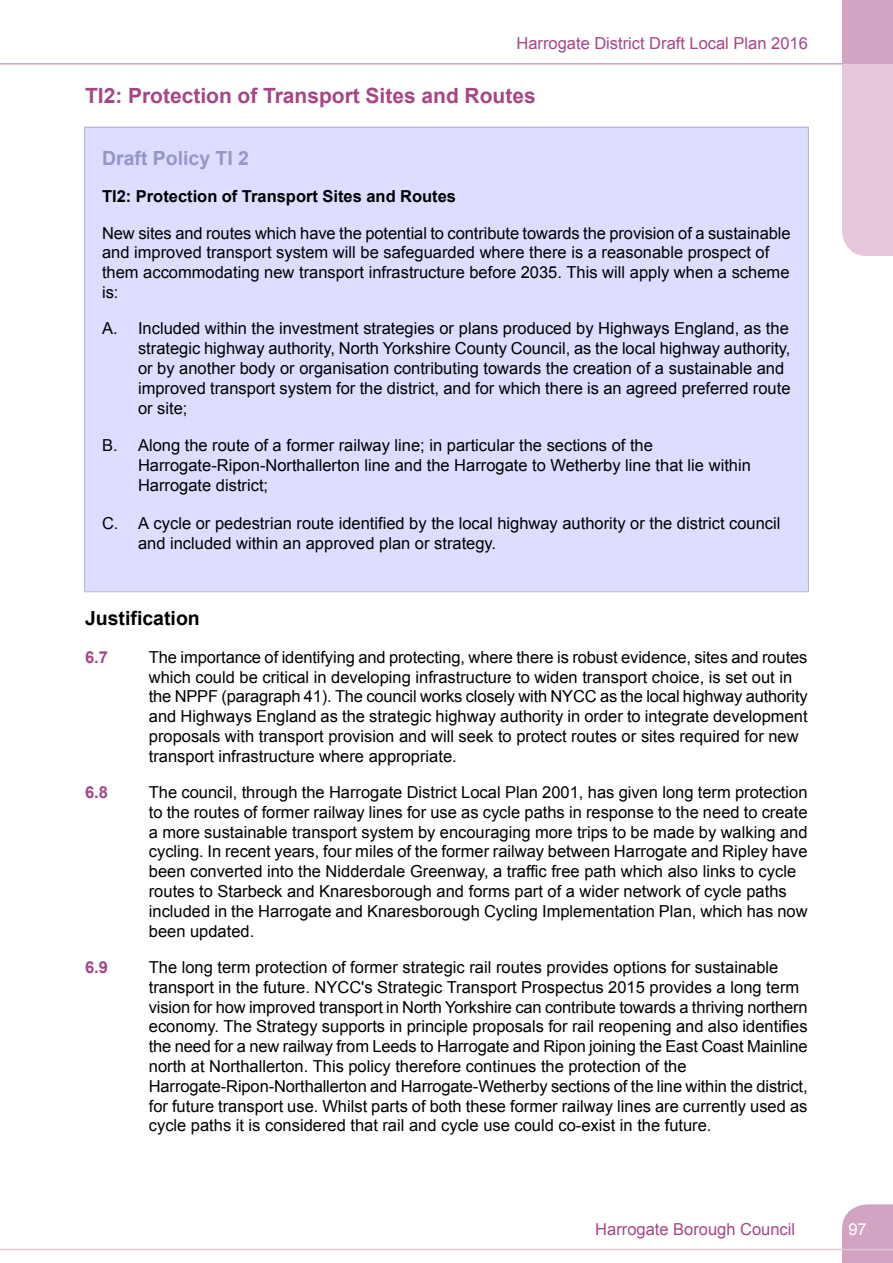
<style>
.page{position:relative;width:893px;height:1263px;background:#fff}
.page>*{position:absolute;margin:0;border:0;box-sizing:border-box;transform-origin:0 0}
.t1{font:700 21px "Arial";color:#a54686}
.t2{font:700 19.5px "Arial";color:#9696c9}
.t3{font:700 19.5px "Arial";color:#000}
.t4{font:16.5px/19.8px "Arial";color:#000}
.t5{font:16.5px "Arial";color:#a54686}
.t6{font:700 16.5px "Arial";color:#000}
.t7{font:700 16.5px "Arial";color:#a54686}
.t8{font:16.5px "Arial";color:#fff}
</style>
<div class="page">
<svg style="left:0;top:1204px;width:893px;height:59px"></svg>
<div style="left:842px;top:0;width:51px;height:63px;background:#d2a3c3"></div>
<svg style="left:0;top:63px;width:893px;height:529px"></svg>
<p class="t5" style="left:516px;top:37px;width:293px">Harrogate District Draft Local Plan 2016</p>
<p class="t1" style="left:85px;top:88px;width:452px">TI2: Protection of Transport Sites and Routes</p>
<p class="t2" style="left:102px;top:151px;width:149px">Draft Policy TI 2</p>
<p class="t6" style="left:102px;top:190px;width:356px">TI2: Protection of Transport Sites and Routes</p>
<p class="t4" style="left:102px;top:224px;width:690px">New sites and routes which have the potential to contribute towards the provision of a sustainable and improved transport system will be safeguarded where there is a reasonable prospect of them accommodating new transport infrastructure before 2035. This will apply when a scheme is:</p>
<p class="t4" style="left:138px;top:320px;width:654px;text-indent:-36px">A. Included within the investment strategies or plans produced by Highways England, as the strategic highway authority, North Yorkshire County Council, as the local highway authority, or by another body or organisation contributing towards the creation of a sustainable and improved transport system for the district, and for which there is an agreed preferred route or site;</p>
<p class="t4" style="left:138px;top:437px;width:614px;text-indent:-36px">B. Along the route of a former railway line; in particular the sections of the<br>Harrogate-Ripon-Northallerton line and the Harrogate to Wetherby line that lie within<br>Harrogate district;</p>
<p class="t4" style="left:138px;top:515px;width:644px;text-indent:-36px">C. A cycle or pedestrian route identified by the local highway authority or the district council and included within an approved plan or strategy.</p>
<p class="t3" style="left:85px;top:611px;width:116px">Justification</p>
<p class="t7" style="left:85px;top:651px;width:24px">6.7</p>
<p class="t4" style="left:149px;top:649px;width:660px">The importance of identifying and protecting, where there is robust evidence, sites and routes which could be critical in developing infrastructure to widen transport choice, is set out in the NPPF (paragraph 41). The council works closely with NYCC as the local highway authority and Highways England as the strategic highway authority in order to integrate development proposals with transport provision and will seek to protect routes or sites required for new transport infrastructure where appropriate.</p>
<p class="t7" style="left:85px;top:786px;width:24px">6.8</p>
<p class="t4" style="left:149px;top:784px;width:660px">The council, through the Harrogate District Local Plan 2001, has given long term protection to the routes of former railway lines for use as cycle paths in response to the need to create a more sustainable transport system by encouraging more trips to be made by walking and cycling. In recent years, four miles of the former railway between Harrogate and Ripley have been converted into the Nidderdale Greenway, a traffic free path which also links to cycle routes to Starbeck and Knaresborough and forms part of a wider network of cycle paths included in the Harrogate and Knaresborough Cycling Implementation Plan, which has now been updated.</p>
<p class="t7" style="left:85px;top:961px;width:24px">6.9</p>
<p class="t4" style="left:149px;top:959px;width:660px">The long term protection of former strategic rail routes provides options for sustainable transport in the future. NYCC's Strategic Transport Prospectus 2015 provides a long term vision for how improved transport in North Yorkshire can contribute towards a thriving northern economy. The Strategy supports in principle proposals for rail reopening and also identifies the need for a new railway from Leeds to Harrogate and Ripon joining the East Coast Mainline north at Northallerton. This policy therefore continues the protection of the Harrogate-Ripon-Northallerton and Harrogate-Wetherby sections of the line within the district, for future transport use. Whilst parts of both these former railway lines are currently used as cycle paths it is considered that rail and cycle use could co-exist in the future.</p>
<p class="t5" style="left:595px;top:1222px;width:201px">Harrogate Borough Council</p>
<p class="t8" style="left:848px;top:1222px;width:20px">97</p>
</div>
